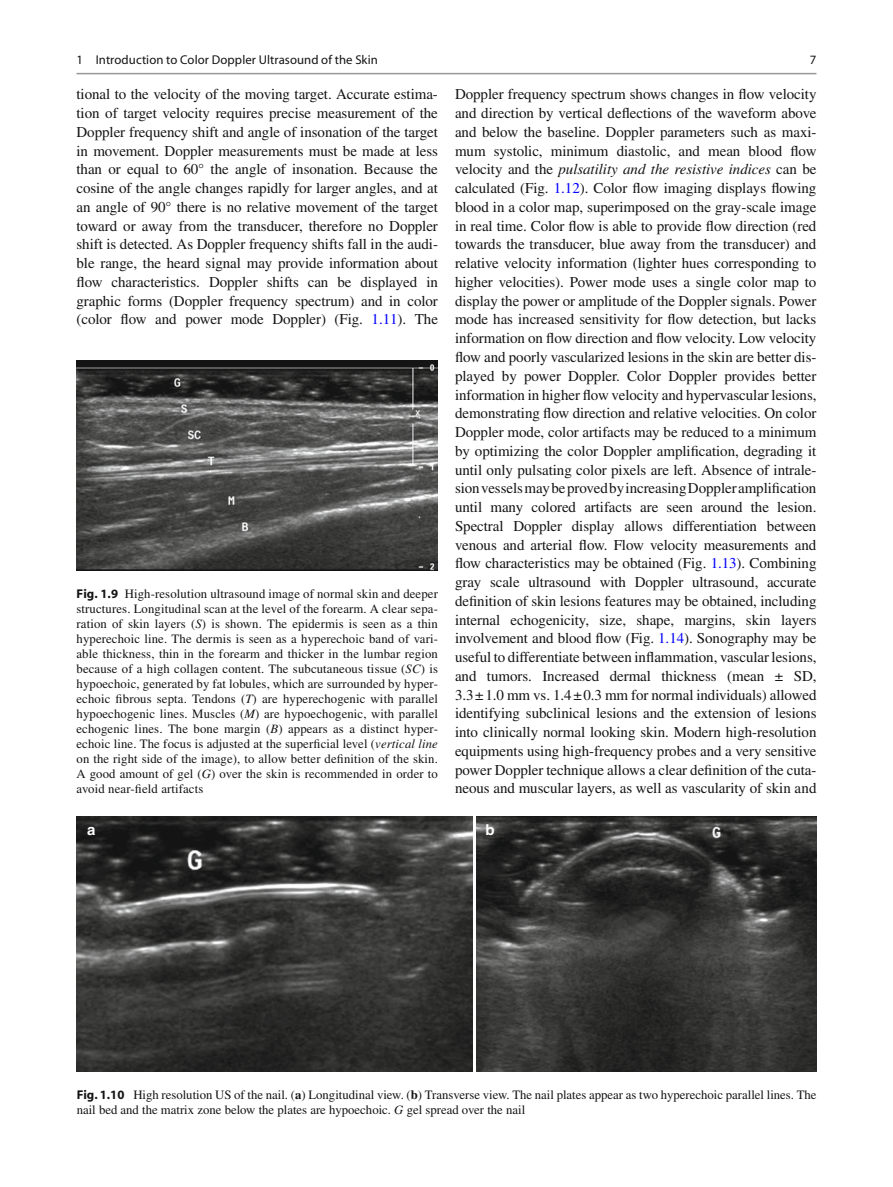
<style>
.page{position:relative;width:893px;height:1187px;background:#fff}
.page>*{position:absolute;margin:0;border:0;box-sizing:border-box;transform-origin:0 0}
.t1{font:15px/18.8px "Times";letter-spacing:-.005em;color:#131413;text-align:justify}
.t2{font:700 15px "Helvetica";color:#fff}
.t3{font:12.75px/15px "Times";color:#131413;text-align:justify}
.t4{font:12.75px "Myriad";letter-spacing:.005em;color:#131413}
.s1{color:#00f}
.s2{font-style:italic}
.s3{font-family:"Myriad";font-weight:700}
.s4{font-weight:700}
</style>
<div class="page">
<hr style="left:77px;top:73px;width:739px;height:1px;background:#989898">
<img style="left:77px;top:360px;width:361px;height:210px">
<img style="left:476px;top:816px;width:340px;height:255px">
<img style="left:77px;top:816px;width:395px;height:255px">
<p class="t4" style="left:77px;top:55px;width:303px">1 Introduction to Color Doppler Ultrasound of the Skin</p>
<p class="t4" style="left:810px;top:55px;width:8px">7</p>
<p class="t1" style="left:77px;top:86px;width:363px">tional to the velocity of the moving target. Accurate estima&shy;tion of target velocity requires precise measurement of the Doppler frequency shift and angle of insonation of the target in movement. Doppler measurements must be made at less than or equal to 60° the angle of insonation. Because the cosine of the angle changes rapidly for larger angles, and at an angle of 90° there is no relative movement of the target toward or away from the transducer, therefore no Doppler shift is detected. As Doppler frequency shifts fall in the audi&shy;ble range, the heard signal may provide information about fl ow characteristics. Doppler shifts can be displayed in graphic forms (Doppler frequency spectrum) and in color (color fl ow and power mode Doppler) (Fig. <span class="s1">1.11</span> ). The</p>
<p class="t1" style="left:455px;top:86px;width:363px">Doppler frequency spectrum shows changes in fl ow velocity and direction by vertical de fl ections of the waveform above and below the baseline. Doppler parameters such as maxi&shy;mum systolic, minimum diastolic, and mean blood fl ow velocity and the <span class="s2">pulsatility and the resistive indices</span> can be calculated (Fig. <span class="s1">1.12</span> ). Color fl ow imaging displays fl owing blood in a color map, superimposed on the gray-scale image in real time. Color fl ow is able to provide fl ow direction (red towards the transducer, blue away from the transducer) and relative velocity information (lighter hues corresponding to higher velocities). Power mode uses a single color map to display the power or amplitude of the Doppler signals. Power mode has increased sensitivity for fl ow detection, but lacks information on fl ow direction and fl ow velocity. Low velocity fl ow and poorly vascularized lesions in the skin are better dis&shy;played by power Doppler. Color Doppler provides better information in higher fl ow velocity and hypervascular lesions, demonstrating fl ow direction and relative velocities. On color Doppler mode, color artifacts may be reduced to a minimum by optimizing the color Doppler ampli fi cation, degrading it until only pulsating color pixels are left. Absence of intrale&shy;sion vessels may be proved by increasing Doppler ampli fi cation until many colored artifacts are seen around the lesion.<br>Spectral Doppler display allows differentiation between venous and arterial fl ow. Flow velocity measurements and fl ow characteristics may be obtained (Fig. <span class="s1">1.13</span> ). Combining gray scale ultrasound with Doppler ultrasound, accurate de fi nition of skin lesions features may be obtained, including internal echogenicity, size, shape, margins, skin layers involvement and blood fl ow (Fig. <span class="s1">1.14</span> ). Sonography may be useful to differentiate between in fl ammation, vascular lesions, and tumors. Increased dermal thickness (mean ± SD, 3.3 ± 1.0 mm vs. 1.4 ± 0.3 mm for normal individuals) allowed identifying subclinical lesions and the extension of lesions into clinically normal looking skin. Modern high-resolution equipments using high-frequency probes and a very sensitive power Doppler technique allows a clear de fi nition of the cuta&shy;neous and muscular layers, as well as vascularity of skin and</p>
<p class="t3" style="left:77px;top:587px;width:363px"><span class="s3">Fig. 1.9</span> High-resolution ultrasound image of normal skin and deeper structures. Longitudinal scan at the level of the forearm. A clear sepa&shy;ration of skin layers ( <span class="s2">S</span> ) is shown. The epidermis is seen as a thin hyperechoic line. The dermis is seen as a hyperechoic band of vari&shy;able thickness, thin in the forearm and thicker in the lumbar region because of a high collagen content. The subcutaneous tissue ( <span class="s2">SC</span> ) is hypoechoic, generated by fat lobules, which are surrounded by hyper&shy;echoic fi brous septa. Tendons ( <span class="s2">T</span> ) are hyperechogenic with parallel hypoechogenic lines. Muscles ( <span class="s2">M</span> ) are hypoechogenic, with parallel echogenic lines. The bone margin ( <span class="s2">B</span> ) appears as a distinct hyper&shy;echoic line. The focus is adjusted at the super fi cial level ( <span class="s2">vertical line </span>on the right side of the image), to allow better de fi nition of the skin.<br>A good amount of gel ( <span class="s2">G</span> ) over the skin is recommended in order to avoid near- fi eld artifacts</p>
<p class="t2" style="left:87px;top:820px;width:10px">a</p>
<p class="t2" style="left:485px;top:820px;width:11px">b</p>
<p class="t3" style="left:77px;top:1087px;width:741px"><span class="s3">Fig. 1.10</span> High resolution US of the nail. ( <span class="s4">a</span> ) Longitudinal view. ( <span class="s4">b</span> ) Transverse view. The nail plates appear as two hyperechoic parallel lines. The nail bed and the matrix zone below the plates are hypoechoic. <span class="s2">G</span> gel spread over the nail</p>
</div>
